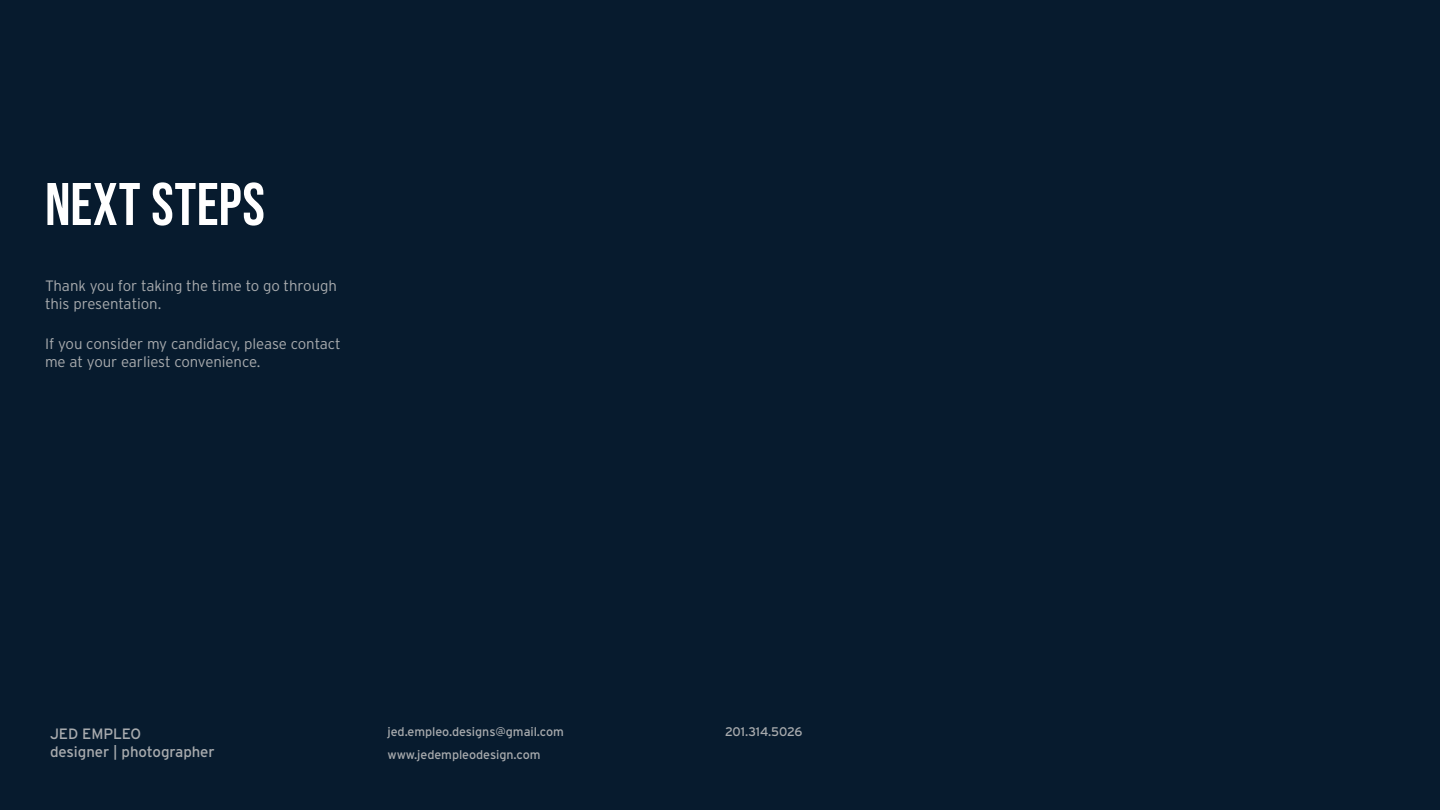
<style>
.page{position:relative;width:1440px;height:810px;background:#071b2e}
.page>*{position:absolute;margin:0;border:0;box-sizing:border-box;transform-origin:0 0}
.t1{font:60px "Bebas Neue";letter-spacing:.01em;color:#fff}
.t2{font:300 15px/18px "Interstate";letter-spacing:-.005em;color:#a8abae}
.t3{font:15px/18px "Interstate";letter-spacing:-.005em;color:#a8abae}
.t4{font:12.5px "Interstate";letter-spacing:-.005em;color:#a8abae}
</style>
<div class="page">
<h1 class="t1" style="left:45px;top:170px;width:221px">NEXT STEPS</h1>
<p class="t2" style="left:45px;top:276px;width:293px">Thank you for taking the time to go through this presentation.</p>
<p class="t2" style="left:45px;top:335px;width:297px">If you consider my candidacy, please contact me at your earliest convenience.</p>
<p class="t3" style="left:50px;top:725px;width:166px">JED EMPLEO<br>designer | photographer</p>
<p class="t4" style="left:388px;top:725px;width:178px">jed.empleo.designs@gmail.com</p>
<p class="t4" style="left:725px;top:725px;width:79px">201.314.5026</p>
<p class="t4" style="left:388px;top:747px;width:155px">www.jedempleodesign.com</p>
</div>
